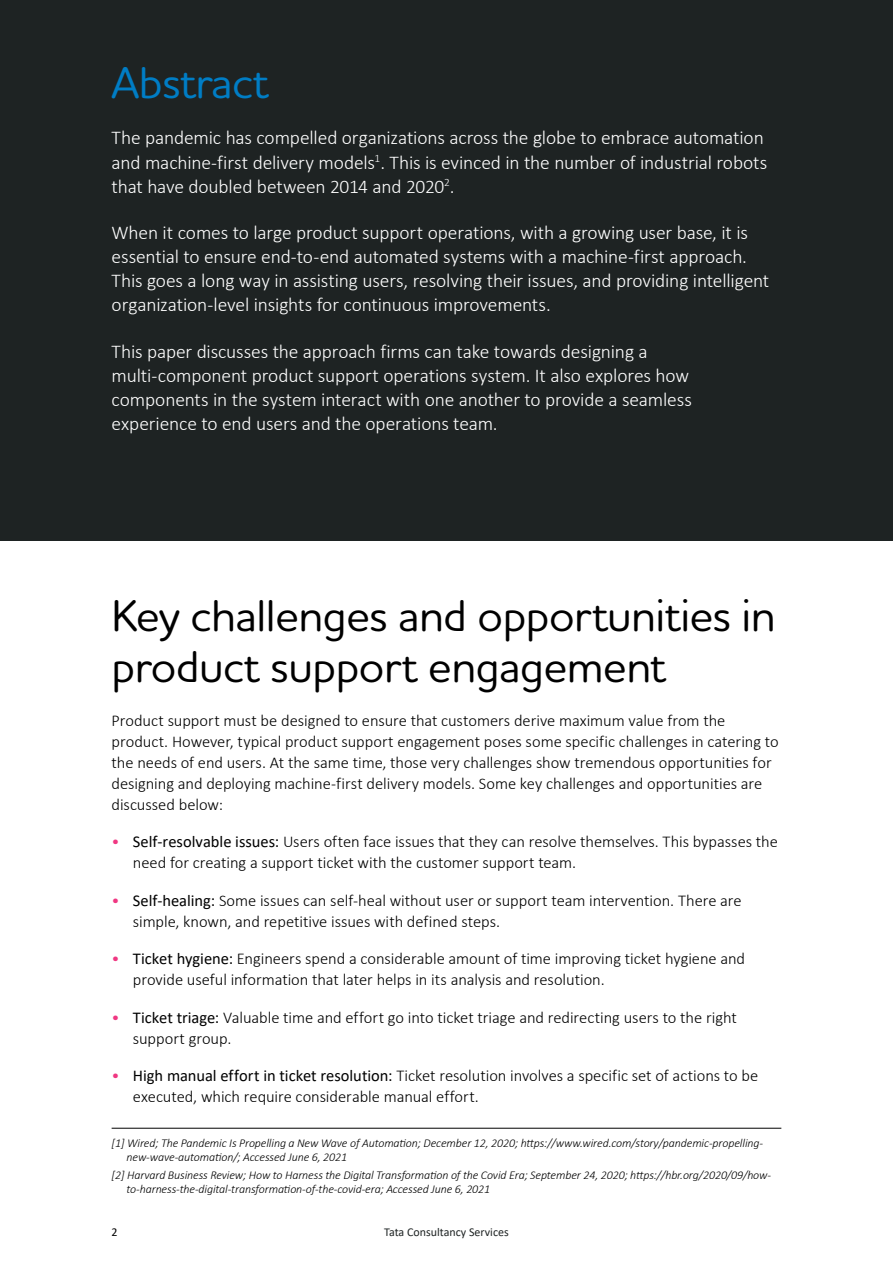
<style>
.page{position:relative;width:893px;height:1263px;background:#fff}
.page>*{position:absolute;margin:0;border:0;box-sizing:border-box;transform-origin:0 0}
.t1{font:500 45px/51px "Houschka Rounded";letter-spacing:-.01em;color:#000}
.t2{font:500 45px "Houschka Rounded";letter-spacing:-.01em;color:#007dc5}
.t3{font:300 19.5px/24px "Calibri";letter-spacing:-.01em;color:#fff}
.t4{font:300 16.5px/21px "Calibri";letter-spacing:-.005em;color:#000}
.t5{font:italic 300 12px/14.4px "Calibri";letter-spacing:-.01em;color:#000}
.t6{font:12px "Calibri";color:#1e2323}
.t7{font:12px "Calibri";color:#000}
.s1{color:#f03782}
.s2{font-weight:400}
</style>
<div class="page">
<div style="left:0;top:0;width:893px;height:540px;background:#1e2323"></div>
<hr style="left:112px;top:1128px;width:669px;height:1px;background:#000">
<h1 class="t2" style="left:112px;top:53px;width:159px">Abstract</h1>
<p class="t3" style="left:112px;top:126px;width:657px">The pandemic has compelled organizations across the globe to embrace automation and machine-first delivery models<sup>1</sup>. This is evinced in the number of industrial robots that have doubled between 2014 and 2020<sup>2</sup>.</p>
<p class="t3" style="left:112px;top:220px;width:659px">When it comes to large product support operations, with a growing user base, it is essential to ensure end-to-end automated systems with a machine-first approach.<br>This goes a long way in assisting users, resolving their issues, and providing intelligent organization-level insights for continuous improvements.</p>
<p class="t3" style="left:112px;top:339px;width:582px">This paper discusses the approach firms can take towards designing a multi-component product support operations system. It also explores how components in the system interact with one another to provide a seamless experience to end users and the operations team.</p>
<h1 class="t1" style="left:112px;top:589px;width:666px">Key challenges and opportunities in product support engagement</h1>
<p class="t4" style="left:112px;top:710px;width:669px">Product support must be designed to ensure that customers derive maximum value from the product. However, typical product support engagement poses some specific challenges in catering to the needs of end users. At the same time, those very challenges show tremendous opportunities for designing and deploying machine-first delivery models. Some key challenges and opportunities are discussed below:</p>
<p class="t4" style="left:133px;top:831px;width:646px;text-indent:-21px"><span class="s1">•</span> <span class="s2">Self-resolvable issues:</span> Users often face issues that they can resolve themselves. This bypasses the need for creating a support ticket with the customer support team.</p>
<p class="t4" style="left:133px;top:890px;width:610px;text-indent:-21px"><span class="s1">•</span> <span class="s2">Self-healing:</span> Some issues can self-heal without user or support team intervention. There are simple, known, and repetitive issues with defined steps.</p>
<p class="t4" style="left:133px;top:948px;width:614px;text-indent:-21px"><span class="s1">•</span> <span class="s2">Ticket hygiene:</span> Engineers spend a considerable amount of time improving ticket hygiene and provide useful information that later helps in its analysis and resolution.</p>
<p class="t4" style="left:133px;top:1007px;width:606px;text-indent:-21px"><span class="s1">•</span> <span class="s2">Ticket triage:</span> Valuable time and effort go into ticket triage and redirecting users to the right support group.</p>
<p class="t4" style="left:133px;top:1065px;width:627px;text-indent:-21px"><span class="s1">•</span> <span class="s2">High manual effort in ticket resolution:</span> Ticket resolution involves a specific set of actions to be executed, which require considerable manual effort.</p>
<p class="t5" style="left:127px;top:1136px;width:638px;text-indent:-15px">[1] Wired; The Pandemic Is Propelling a New Wave of Automation; December 12, 2020; https://www.wired.com/story/pandemic-propelling&shy;new-wave-automation/; Accessed June 6, 2021</p>
<p class="t5" style="left:127px;top:1167px;width:646px;text-indent:-15px">[2] Harvard Business Review; How to Harness the Digital Transformation of the Covid Era; September 24, 2020; https://hbr.org/2020/09/how&shy;to-harness-the-digital-transformation-of-the-covid-era; Accessed June 6, 2021</p>
<p class="t7" style="left:112px;top:1223px;width:8px">2</p>
<p class="t6" style="left:384px;top:1223px;width:126px">Tata Consultancy Services</p>
</div>
